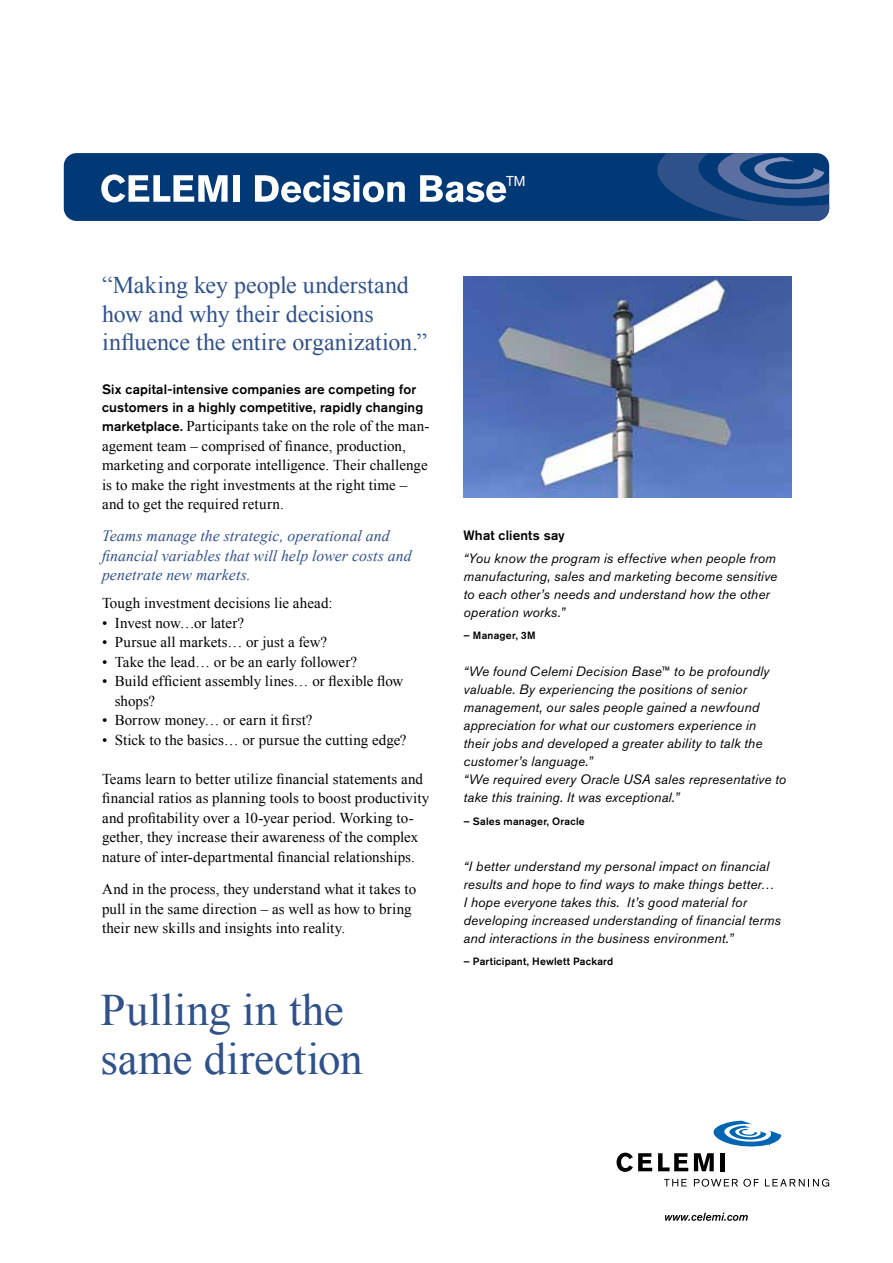
<style>
.page{position:relative;width:893px;height:1263px;background:#fff}
.page>*{position:absolute;margin:0;border:0;box-sizing:border-box;transform-origin:0 0}
.t1{font:45px/49.5px "Times New Roman";color:#30518a}
.t2{font:24px/28.5px "Times New Roman";letter-spacing:-.005em;color:#30518a}
.t3{font:italic 15.75px/19.5px "Times New Roman";letter-spacing:.005em;color:#30518a}
.t4{font:15px/19.5px "Times New Roman";letter-spacing:.005em;color:#000}
.t5{font:14.25px "Akzidenz Grotesk Pro";color:#fff}
.t6{font:italic 13.5px/18px "Akzidenz Grotesk Pro";letter-spacing:.01em;color:#000}
.t7{font:500 13.5px/18px "Akzidenz Grotesk Pro";letter-spacing:.01em;color:#000}
.t8{font:500 10.5px "Akzidenz Grotesk Pro";letter-spacing:.02em;color:#000}
.s1{font-family:"Akzidenz Grotesk Pro";font-weight:500;font-size:13.5px}
.s2{font-style:normal;font-size:12px}
</style>
<div class="page">
<div style="left:64px;top:153px;width:765px;height:68px;background:#003976;border-radius:13px"></div>
<svg style="left:652px;top:153px;width:177px;height:68px"></svg>
<svg style="left:101px;top:174px;width:127px;height:28px"></svg>
<div style="left:233px;top:175px;width:7px;height:27px;background:#fff"></div>
<svg style="left:255px;top:175px;width:150px;height:27px"></svg>
<svg style="left:420px;top:175px;width:86px;height:27px"></svg>
<svg style="left:664px;top:1179px;width:23px;height:7px"></svg>
<svg style="left:694px;top:1179px;width:65px;height:7px"></svg>
<svg style="left:765px;top:1179px;width:64px;height:7px"></svg>
<svg style="left:617px;top:1153px;width:35px;height:19px"></svg>
<svg style="left:658px;top:1153px;width:30px;height:18px"></svg>
<svg style="left:694px;top:1121px;width:87px;height:50px"></svg>
<div style="left:720px;top:1153px;width:5px;height:18px;background:#000"></div>
<svg style="left:665px;top:1213px;width:83px;height:8px"></svg>
<img style="left:463px;top:276px;width:328px;height:221px">
<p class="t5" style="left:506px;top:172px;width:21px">TM</p>
<h2 class="t2" style="left:102px;top:270px;width:327px">“Making key people understand how and why their decisions influence the entire organization.”</h2>
<p class="t7" style="left:102px;top:380px;width:323px">Six capital-intensive companies are competing for customers in a highly competitive, rapidly changing</p>
<p class="t4" style="left:102px;top:416px;width:329px"><span class="s1">marketplace.</span> Participants take on the role of the man&shy;agement team – comprised of finance, production, marketing and corporate intelligence. Their challenge is to make the right investments at the right time – and to get the required return.</p>
<p class="t3" style="left:102px;top:526px;width:311px">Teams manage the strategic, operational and financial variables that will help lower costs and penetrate new markets.</p>
<p class="t4" style="left:102px;top:593px;width:232px">Tough investment decisions lie ahead:</p>
<p class="t4" style="left:102px;top:613px;width:144px">• Invest now…or later?</p>
<p class="t4" style="left:102px;top:632px;width:227px">• Pursue all markets… or just a few?</p>
<p class="t4" style="left:102px;top:652px;width:256px">• Take the lead… or be an early follower?</p>
<p class="t4" style="left:115px;top:671px;width:290px;text-indent:-13px">• Build efficient assembly lines… or flexible flow shops?</p>
<p class="t4" style="left:102px;top:710px;width:212px">• Borrow money… or earn it first?</p>
<p class="t4" style="left:102px;top:730px;width:306px">• Stick to the basics… or pursue the cutting edge?</p>
<p class="t4" style="left:102px;top:769px;width:329px">Teams learn to better utilize financial statements and financial ratios as planning tools to boost productivity and profitability over a 10-year period. Working to&shy;gether, they increase their awareness of the complex nature of inter-departmental financial relationships.</p>
<p class="t4" style="left:102px;top:879px;width:316px">And in the process, they understand what it takes to pull in the same direction – as well as how to bring their new skills and insights into reality.</p>
<h1 class="t1" style="left:101px;top:984px;width:263px">Pulling in the same direction</h1>
<p class="t7" style="left:463px;top:526px;width:103px">What clients say</p>
<p class="t6" style="left:463px;top:548px;width:315px">“You know the program is effective when people from manufacturing, sales and marketing become sensitive to each other’s needs and understand how the other operation works.”</p>
<p class="t8" style="left:463px;top:628px;width:74px">– Manager, 3M</p>
<p class="t6" style="left:463px;top:662px;width:324px">“We found Celemi Decision Base<span class="s2">™</span> to be profoundly valuable. By experiencing the positions of senior management, our sales people gained a newfound appreciation for what our customers experience in<br>their jobs and developed a greater ability to talk the customer’s language.”<br>“We required every Oracle USA sales representative to take this training. It was exceptional.”</p>
<p class="t8" style="left:463px;top:814px;width:123px">– Sales manager, Oracle</p>
<p class="t6" style="left:463px;top:857px;width:319px">“I better understand my personal impact on financial results and hope to find ways to make things better… I hope everyone takes this. It’s good material for developing increased understanding of financial terms and interactions in the business environment.”</p>
<p class="t8" style="left:463px;top:954px;width:151px">– Participant, Hewlett Packard</p>
</div>
